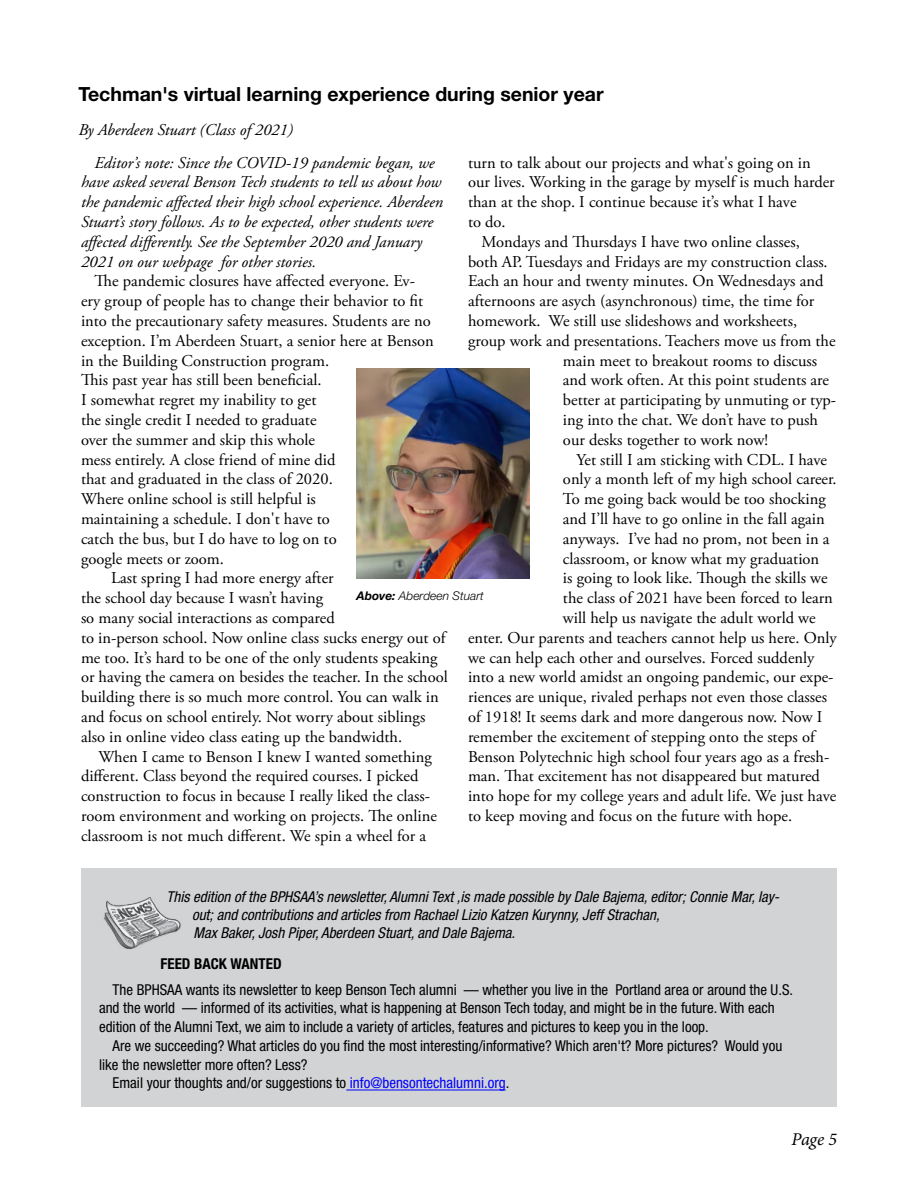
<style>
.page{position:relative;width:918px;height:1188px;background:#fff}
.page>*{position:absolute;margin:0;border:0;box-sizing:border-box;transform-origin:0 0}
.t1{font:700 19.5px "Helvetica Neue LT Std";color:#000}
.t2{font:italic 18px "Minion Pro";color:#000}
.t3{font:16.5px "Adobe Garamond Pro";color:#000}
.t4{font:italic 16.5px/19.8px "Adobe Garamond Pro";color:#000}
.t5{font:condensed 15px/18.8px "Helvetica Neue LT Std";color:#000}
.t6{font:italic condensed 15px/18px "Helvetica Neue LT Std";color:#000}
.t7{font:700 condensed 15px "Helvetica Neue LT Std";color:#000}
.t8{font:italic 300 12px "Helvetica Neue LT Std";color:#000}
.s1{font-weight:700}
.s2{color:#00f}
</style>
<div class="page">
<div style="left:81px;top:868px;width:756px;height:239px;background:#d1d3d4"></div>
<hr style="left:346px;top:1090px;width:160px;height:1px;background:#00f">
<img style="left:104px;top:898px;width:77px;height:52px">
<img style="left:357px;top:369px;width:173px;height:209px">
<p class="t1" style="left:78px;top:82px;width:527px">Techman's virtual learning experience during senior year</p>
<p class="t4" style="left:78px;top:121px;width:216px">By Aberdeen Stuart (Class of 2021)</p>
<p class="t4" style="left:81px;top:153px;width:364px;text-indent:13px">Editor’s note: Since the COVID-19 pandemic began, we have asked several Benson Tech students to tell us about how the pandemic affected their high school experience. Aberdeen Stuart’s story follows. As to be expected, other students were affected differently. See the September 2020 and January 2021 on our webpage for other stories.</p>
<p class="t3" style="left:94px;top:271px;width:322px">The pandemic closures have affected everyone. Ev-</p>
<p class="t3" style="left:81px;top:291px;width:344px">ery group of people has to change their behavior to fit</p>
<p class="t3" style="left:81px;top:311px;width:351px">into the precautionary safety measures. Students are no</p>
<p class="t3" style="left:81px;top:331px;width:354px">exception. I’m Aberdeen Stuart, a senior here at Benson</p>
<p class="t3" style="left:81px;top:350px;width:250px">in the Building Construction program.</p>
<p class="t3" style="left:81px;top:370px;width:242px">This past year has still been beneficial.</p>
<p class="t3" style="left:81px;top:390px;width:237px">I somewhat regret my inability to get</p>
<p class="t3" style="left:81px;top:410px;width:237px">the single credit I needed to graduate</p>
<p class="t3" style="left:81px;top:430px;width:236px">over the summer and skip this whole</p>
<p class="t3" style="left:81px;top:449px;width:256px">mess entirely. A close friend of mine did</p>
<p class="t3" style="left:81px;top:469px;width:253px">that and graduated in the class of 2020.</p>
<p class="t3" style="left:81px;top:489px;width:236px">Where online school is still helpful is</p>
<p class="t3" style="left:81px;top:509px;width:250px">maintaining a schedule. I don't have to</p>
<p class="t3" style="left:81px;top:529px;width:257px">catch the bus, but I do have to log on to</p>
<p class="t3" style="left:81px;top:548px;width:144px">google meets or zoom.</p>
<p class="t3" style="left:111px;top:568px;width:224px">Last spring I had more energy after</p>
<p class="t3" style="left:81px;top:588px;width:244px">the school day because I wasn’t having</p>
<p class="t3" style="left:81px;top:608px;width:255px">so many social interactions as compared</p>
<p class="t3" style="left:81px;top:628px;width:366px">to in-person school. Now online class sucks energy out of</p>
<p class="t3" style="left:81px;top:647px;width:358px">me too. It’s hard to be one of the only students speaking</p>
<p class="t3" style="left:81px;top:667px;width:368px">or having the camera on besides the teacher. In the school</p>
<p class="t3" style="left:81px;top:687px;width:359px">building there is so much more control. You can walk in</p>
<p class="t3" style="left:81px;top:707px;width:346px">and focus on school entirely. Not worry about siblings</p>
<p class="t3" style="left:81px;top:727px;width:323px">also in online video class eating up the bandwidth.</p>
<p class="t3" style="left:98px;top:746px;width:335px">When I came to Benson I knew I wanted something</p>
<p class="t3" style="left:81px;top:766px;width:339px">different. Class beyond the required courses. I picked</p>
<p class="t3" style="left:81px;top:786px;width:351px">construction to focus in because I really liked the class-</p>
<p class="t3" style="left:81px;top:806px;width:357px">room environment and working on projects. The online</p>
<p class="t3" style="left:81px;top:826px;width:347px">classroom is not much different. We spin a wheel for a</p>
<p class="t3" style="left:468px;top:152px;width:344px">turn to talk about our projects and what's going on in</p>
<p class="t3" style="left:468px;top:172px;width:368px">our lives. Working in the garage by myself is much harder</p>
<p class="t3" style="left:468px;top:192px;width:330px">than at the shop. I continue because it’s what I have</p>
<p class="t3" style="left:468px;top:212px;width:39px">to do.</p>
<p class="t3" style="left:482px;top:232px;width:320px">Mondays and Thursdays I have two online classes,</p>
<p class="t3" style="left:468px;top:251px;width:361px">both AP. Tuesdays and Fridays are my construction class.</p>
<p class="t3" style="left:468px;top:271px;width:357px">Each an hour and twenty minutes. On Wednesdays and</p>
<p class="t3" style="left:468px;top:291px;width:348px">afternoons are asych (asynchronous) time, the time for</p>
<p class="t3" style="left:468px;top:311px;width:331px">homework. We still use slideshows and worksheets,</p>
<p class="t3" style="left:468px;top:331px;width:369px">group work and presentations. Teachers move us from the</p>
<p class="t3" style="left:563px;top:350px;width:256px">main meet to breakout rooms to discuss</p>
<p class="t3" style="left:563px;top:370px;width:268px">and work often. At this point students are</p>
<p class="t3" style="left:563px;top:390px;width:275px">better at participating by unmuting or typ-</p>
<p class="t3" style="left:563px;top:410px;width:257px">ing into the chat. We don’t have to push</p>
<p class="t3" style="left:563px;top:430px;width:206px">our desks together to work now!</p>
<p class="t3" style="left:576px;top:449px;width:252px">Yet still I am sticking with CDL. I have</p>
<p class="t3" style="left:563px;top:469px;width:275px">only a month left of my high school career.</p>
<p class="t3" style="left:563px;top:489px;width:264px">To me going back would be too shocking</p>
<p class="t3" style="left:563px;top:509px;width:263px">and I’ll have to go online in the fall again</p>
<p class="t3" style="left:563px;top:529px;width:268px">anyways. I’ve had no prom, not been in a</p>
<p class="t3" style="left:563px;top:548px;width:258px">classroom, or know what my graduation</p>
<p class="t3" style="left:563px;top:568px;width:266px">is going to look like. Though the skills we</p>
<p class="t3" style="left:563px;top:588px;width:271px">the class of 2021 have been forced to learn</p>
<p class="t3" style="left:563px;top:608px;width:254px">will help us navigate the adult world we</p>
<p class="t3" style="left:468px;top:628px;width:370px">enter. Our parents and teachers cannot help us here. Only</p>
<p class="t3" style="left:468px;top:647px;width:348px">we can help each other and ourselves. Forced suddenly</p>
<p class="t3" style="left:468px;top:667px;width:367px">into a new world amidst an ongoing pandemic, our expe-</p>
<p class="t3" style="left:468px;top:687px;width:361px">riences are unique, rivaled perhaps not even those classes</p>
<p class="t3" style="left:468px;top:707px;width:356px">of 1918! It seems dark and more dangerous now. Now I</p>
<p class="t3" style="left:468px;top:727px;width:348px">remember the excitement of stepping onto the steps of</p>
<p class="t3" style="left:468px;top:746px;width:363px">Benson Polytechnic high school four years ago as a fresh-</p>
<p class="t3" style="left:468px;top:766px;width:353px">man. That excitement has not disappeared but matured</p>
<p class="t3" style="left:468px;top:786px;width:370px">into hope for my college years and adult life. We just have</p>
<p class="t3" style="left:468px;top:806px;width:326px">to keep moving and focus on the future with hope.</p>
<p class="t8" style="left:357px;top:589px;width:129px"><span class="s1">Above:</span> Aberdeen Stuart</p>
<p class="t6" style="left:192px;top:888px;width:589px;text-indent:-26px">This edition of the BPHSAA’s newsletter, Alumni Text ,is made possible by Dale Bajema, editor; Connie Mar, lay&shy;out; and contributions and articles from Rachael Lizio Katzen Kurynny, Jeff Strachan,<br>Max Baker, Josh Piper, Aberdeen Stuart, and Dale Bajema.</p>
<p class="t7" style="left:161px;top:955px;width:123px">FEED BACK WANTED</p>
<p class="t5" style="left:99px;top:980px;width:696px;text-indent:14px">The BPHSAA wants its newsletter to keep Benson Tech alumni — whether you live in the Portland area or around the U.S. and the world — informed of its activities, what is happening at Benson Tech today, and might be in the future. With each edition of the Alumni Text, we aim to include a variety of articles, features and pictures to keep you in the loop.</p>
<p class="t5" style="left:113px;top:1036px;width:671px">Are we succeeding? What articles do you find the most interesting/informative? Which aren't? More pictures? Would you</p>
<p class="t5" style="left:99px;top:1055px;width:210px">like the newsletter more often? Less?</p>
<p class="t5" style="left:113px;top:1074px;width:398px">Email your thoughts and/or suggestions to <span class="s2">info@bensontechalumni.org</span>.</p>
<p class="t2" style="left:791px;top:1127px;width:47px">Page 5</p>
</div>
